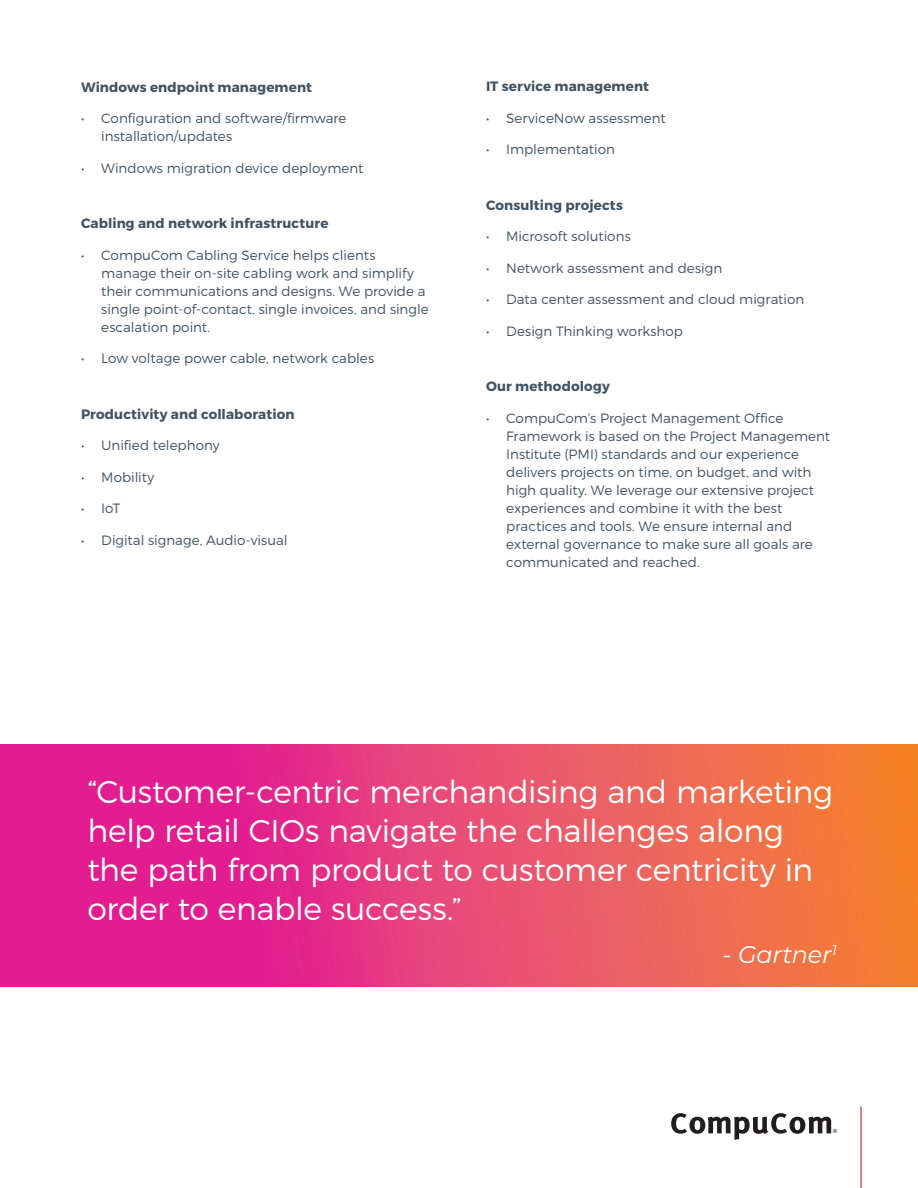
<style>
.page{position:relative;width:918px;height:1188px;background:#fff}
.page>*{position:absolute;margin:0;border:0;box-sizing:border-box;transform-origin:0 0}
.BODY_COPY{font:300 31.5px/39px "Montserrat";letter-spacing:-.01em;color:#fff}
.BODY_COPY-2{font:italic 24px "Montserrat";letter-spacing:-.01em;color:#fff}
.t1{font:300 13.5px/18px "Montserrat";color:#405363}
.BODY_COPY-3{font:700 13.5px "Montserrat";letter-spacing:.01em;color:#405363}
</style>
<div class="page">
<svg style="left:671px;top:1113px;width:166px;height:27px"></svg>
<hr style="left:860px;top:1106px;width:2px;height:82px;background:#cd202e">
<svg style="left:0;top:744px;width:918px;height:243px;background:#e8486f"></svg>
<p class="BODY_COPY-3" style="left:81px;top:79px;width:233px">Windows endpoint management</p>
<p class="t1" style="left:101px;top:109px;width:247px;text-indent:-20px">• Configuration and software/firmware installation/updates</p>
<p class="t1" style="left:81px;top:159px;width:284px">• Windows migration device deployment</p>
<p class="BODY_COPY-3" style="left:81px;top:215px;width:249px">Cabling and network infrastructure</p>
<p class="t1" style="left:101px;top:246px;width:329px;text-indent:-20px">• CompuCom Cabling Service helps clients manage their on-site cabling work and simplify their communications and designs. We provide a single point-of-contact, single invoices, and single escalation point.</p>
<p class="t1" style="left:81px;top:349px;width:295px">• Low voltage power cable, network cables</p>
<p class="BODY_COPY-3" style="left:81px;top:406px;width:215px">Productivity and collaboration</p>
<p class="t1" style="left:81px;top:436px;width:140px">• Unified telephony</p>
<p class="t1" style="left:81px;top:468px;width:75px">• Mobility</p>
<p class="t1" style="left:81px;top:499px;width:41px">• IoT</p>
<p class="t1" style="left:81px;top:531px;width:208px">• Digital signage, Audio-visual</p>
<p class="BODY_COPY-3" style="left:486px;top:78px;width:165px">IT service management</p>
<p class="t1" style="left:486px;top:109px;width:181px">• ServiceNow assessment</p>
<p class="t1" style="left:486px;top:140px;width:130px">• Implementation</p>
<p class="BODY_COPY-3" style="left:486px;top:197px;width:139px">Consulting projects</p>
<p class="t1" style="left:486px;top:227px;width:146px">• Microsoft solutions</p>
<p class="t1" style="left:486px;top:259px;width:238px">• Network assessment and design</p>
<p class="t1" style="left:486px;top:290px;width:320px">• Data center assessment and cloud migration</p>
<p class="t1" style="left:486px;top:322px;width:199px">• Design Thinking workshop</p>
<p class="BODY_COPY-3" style="left:486px;top:378px;width:125px">Our methodology</p>
<p class="t1" style="left:506px;top:409px;width:325px;text-indent:-20px">• CompuCom’s Project Management Office Framework is based on the Project Management Institute (PMI) standards and our experience delivers projects on time, on budget, and with high quality. We leverage our extensive project experiences and combine it with the best practices and tools. We ensure internal and external governance to make sure all goals are communicated and reached.</p>
<p class="BODY_COPY" style="left:87px;top:771px;width:747px">“Customer-centric merchandising and marketing help retail CIOs navigate the challenges along the path from product to customer centricity in order to enable success.”</p>
<p class="BODY_COPY-2" style="left:722px;top:938px;width:116px">- Gartner<sup>1</sup></p>
</div>
